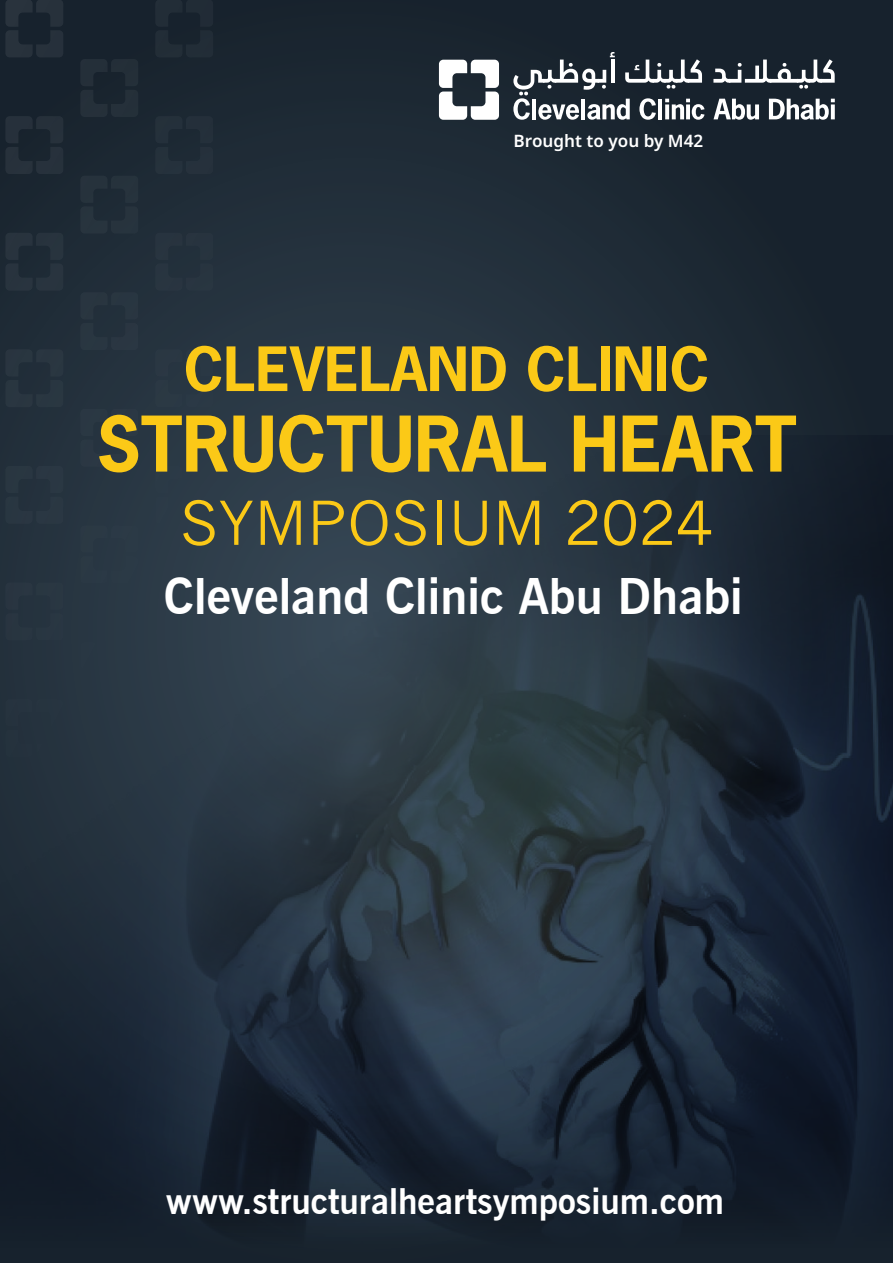
<style>
.page{position:relative;width:893px;height:1263px;background:#fff}
.page>*{position:absolute;margin:0;border:0;box-sizing:border-box;transform-origin:0 0}
.t1{font:700 72px "News Gothic Std";color:#fbc917}
.t2{font:59.55px "News Gothic";color:#fbc917}
.t3{font:700 57.45px "News Gothic Std";color:#fbc917}
.t4{font:700 49.05px "News Gothic BT";color:#fff}
.t5{font:700 35.25px "News Gothic BT";color:#fff}
.t6{font:600 17.1px "Noto Sans";color:#fff}
</style>
<div class="page">
<svg style="left:0;top:0;width:893px;height:382px;background:#1d2934"></svg>
<svg style="left:155px;top:0;width:58px;height:57px;background:#1d2833"></svg>
<div style="left:155px;top:233px;width:58px;height:58px;background:#27333f"></div>
<div style="left:155px;top:116px;width:58px;height:58px;background:#242f3a"></div>
<div style="left:155px;top:349px;width:58px;height:33px;background:#2a3742"></div>
<svg style="left:5px;top:0;width:58px;height:57px;background:#212b36"></svg>
<svg style="left:5px;top:233px;width:58px;height:58px;background:#232f3a"></svg>
<svg style="left:5px;top:116px;width:58px;height:58px;background:#212b36"></svg>
<div style="left:5px;top:349px;width:58px;height:33px;background:#28343f"></div>
<svg style="left:80px;top:176px;width:58px;height:58px;background:#232f39"></svg>
<svg style="left:80px;top:59px;width:58px;height:58px;background:#202a34"></svg>
<div style="left:80px;top:292px;width:58px;height:58px;background:#283540"></div>
<img style="left:0;top:382px;width:893px;height:881px">
<svg style="left:439px;top:60px;width:60px;height:60px"></svg>
<svg style="left:713px;top:99px;width:46px;height:21px"></svg>
<svg style="left:769px;top:99px;width:66px;height:21px"></svg>
<svg style="left:831px;top:104px;width:4px;height:15px"></svg>
<svg style="left:713px;top:59px;width:122px;height:30px"></svg>
<svg style="left:513px;top:52px;width:191px;height:68px"></svg>
<p class="t6" style="left:514px;top:131px;width:191px">Brought to you by M42</p>
<h3 class="t3" style="left:184px;top:331px;width:527px">CLEVELAND CLINIC</h3>
<h1 class="t1" style="left:96px;top:397px;width:702px">STRUCTURAL HEART</h1>
<h2 class="t2" style="left:180px;top:489px;width:535px">SYMPOSIUM 2024</h2>
<h3 class="t4" style="left:164px;top:566px;width:580px">Cleveland Clinic Abu Dhabi</h3>
<p class="t5" style="left:166px;top:1180px;width:560px">www.structuralheartsymposium.com</p>
</div>
